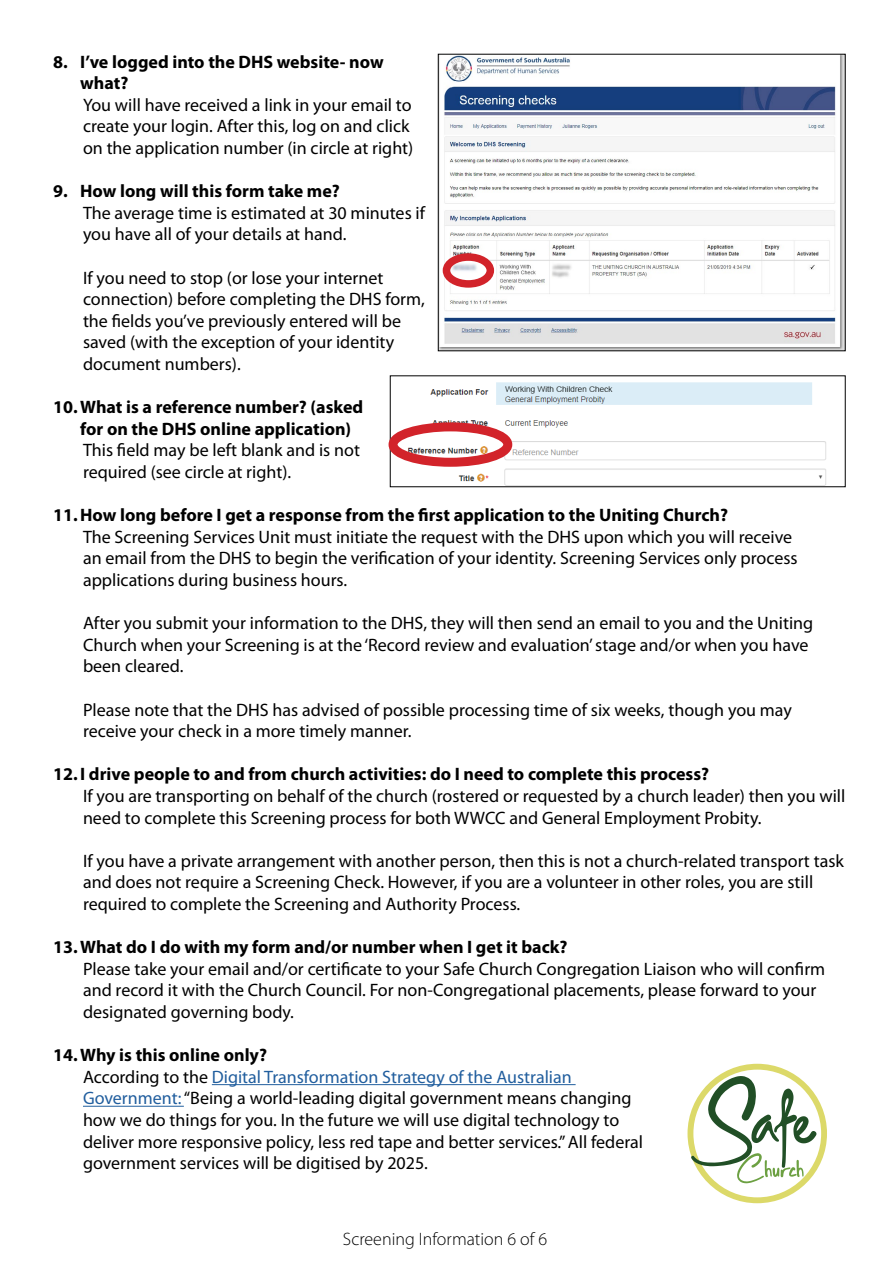
<style>
.page{position:relative;width:893px;height:1263px;background:#fff}
.page>*{position:absolute;margin:0;border:0;box-sizing:border-box;transform-origin:0 0}
.t1{font:18px/21.6px "Myriad Pro";color:#000}
.t2{font:700 18px/21.6px "Myriad Pro";color:#000}
.t3{font:300 18px "Myriad Pro";color:#000}
.s1{font-weight:700}
.s2{color:#215e9e}
</style>
<div class="page">
<hr style="left:212px;top:1084px;width:364px;height:1px;background:#215e9e">
<hr style="left:83px;top:1106px;width:101px;height:1px;background:#215e9e">
<img style="left:440px;top:56px;width:403px;height:293px">
<div style="left:443px;top:253px;width:51px;height:35px;border:8px solid #d2232a;border-radius:50%"></div>
<img style="left:392px;top:382px;width:434px;height:103px">
<div style="left:389px;top:422px;width:123px;height:45px;border:9px solid #d2232a;border-radius:50%"></div>
<svg style="left:687px;top:1064px;width:140px;height:139px"></svg>
<p class="t2" style="left:80px;top:50px;width:305px;text-indent:-27px">8. I’ve logged into the DHS website- now what?</p>
<p class="t1" style="left:83px;top:94px;width:332px">You will have received a link in your email to create your login. After this, log on and click on the application number (in circle at right)</p>
<p class="t2" style="left:53px;top:180px;width:288px">9. How long will this form take me?</p>
<p class="t1" style="left:83px;top:202px;width:344px">The average time is estimated at 30 minutes if you have all of your details at hand.</p>
<p class="t1" style="left:83px;top:266px;width:343px">If you need to stop (or lose your internet connection) before completing the DHS form, the fields you’ve previously entered will be saved (with the exception of your identity document numbers).</p>
<p class="t2" style="left:80px;top:396px;width:285px;text-indent:-27px">10.What is a reference number? (asked for on the DHS online application)</p>
<p class="t1" style="left:83px;top:439px;width:279px">This field may be left blank and is not required (see circle at right).</p>
<p class="t2" style="left:53px;top:504px;width:676px">11.How long before I get a response from the first application to the Uniting Church?</p>
<p class="t1" style="left:83px;top:526px;width:716px">The Screening Services Unit must initiate the request with the DHS upon which you will receive an email from the DHS to begin the verification of your identity. Screening Services only process applications during business hours.</p>
<p class="t1" style="left:83px;top:612px;width:732px">After you submit your information to the DHS, they will then send an email to you and the Uniting<br>Church when your Screening is at the ‘Record review and evaluation’ stage and/or when you have been cleared.</p>
<p class="t1" style="left:83px;top:698px;width:710px">Please note that the DHS has advised of possible processing time of six weeks, though you may receive your check in a more timely manner.</p>
<p class="t2" style="left:53px;top:763px;width:657px">12.I drive people to and from church activities: do I need to complete this process?</p>
<p class="t1" style="left:83px;top:785px;width:764px">If you are transporting on behalf of the church (rostered or requested by a church leader) then you will need to complete this Screening process for both WWCC and General Employment Probity.</p>
<p class="t1" style="left:83px;top:850px;width:762px">If you have a private arrangement with another person, then this is not a church-related transport task and does not require a Screening Check. However, if you are a volunteer in other roles, you are still required to complete the Screening and Authority Process.</p>
<p class="t2" style="left:53px;top:936px;width:516px">13.What do I do with my form and/or number when I get it back?</p>
<p class="t1" style="left:83px;top:958px;width:744px">Please take your email and/or certificate to your Safe Church Congregation Liaison who will confirm and record it with the Church Council. For non-Congregational placements, please forward to your designated governing body.</p>
<p class="t1" style="left:83px;top:1044px;width:562px;text-indent:-30px"><span class="s1">14.Why is this online only?<br></span>According to the <span class="s2">Digital Transformation Strategy of the Australian Government:</span> “Being a world-leading digital government means changing how we do things for you. In the future we will use digital technology to deliver more responsive policy, less red tape and better services.” All federal government services will be digitised by 2025.</p>
<p class="t3" style="left:343px;top:1228px;width:206px">Screening Information 6 of 6</p>
</div>
